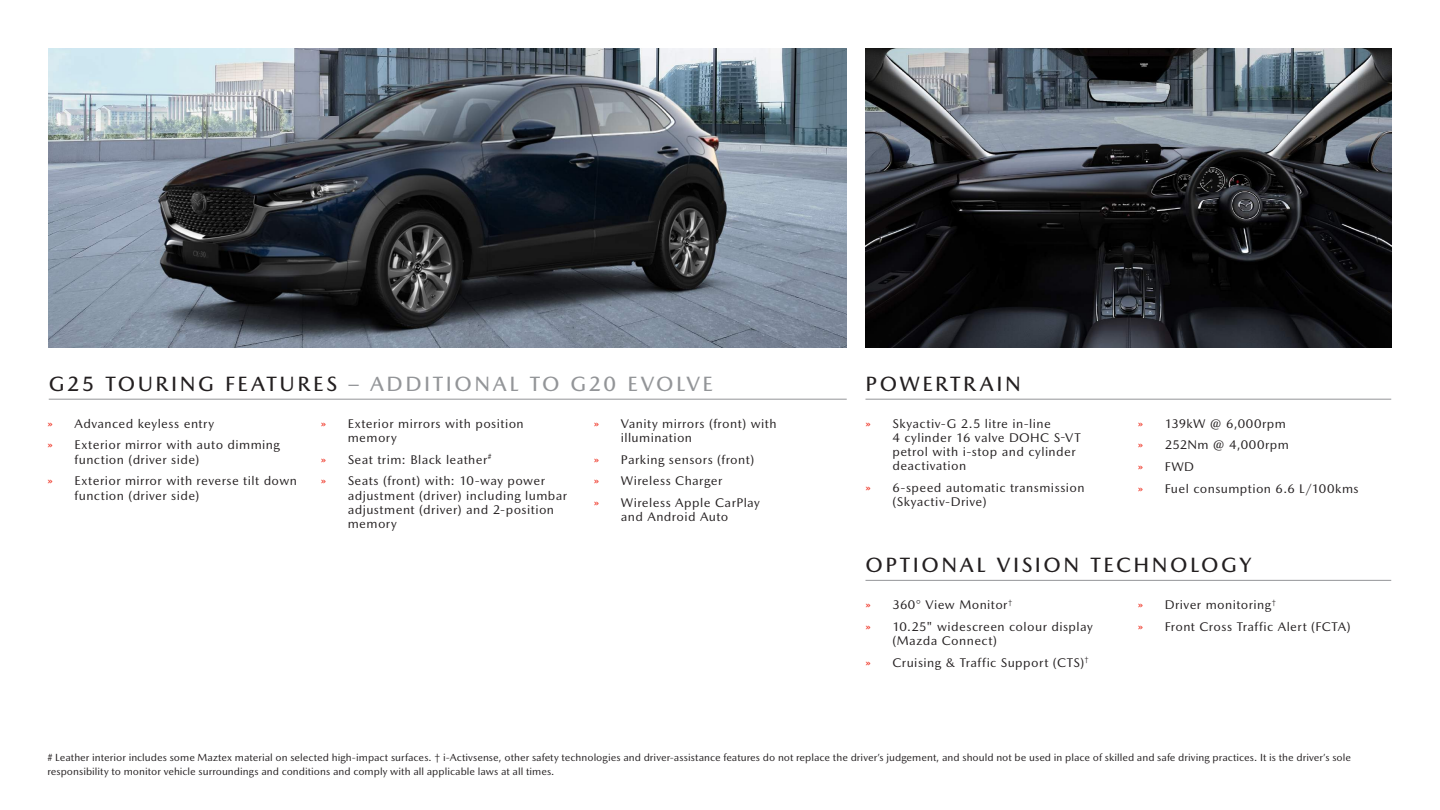
<style>
.page{position:relative;width:1440px;height:810px;background:#fff}
.page>*{position:absolute;margin:0;border:0;box-sizing:border-box;transform-origin:0 0}
.t1{font:500 21px "Mazda Type";letter-spacing:.12em;color:#939598}
.t2{font:500 21px "Mazda Type";letter-spacing:.12em;color:#231f20}
.t3{font:12.75px/21.8px "Mazda Type";letter-spacing:.03em;color:#231f20}
.t4{font:10.5px/14.2px "Mazda Type";color:#231f20}
.s1{color:#231f20}
.s2{color:#ef3122}
</style>
<div class="page">
<img style="left:49px;top:49px;width:798px;height:298px">
<hr style="left:49px;top:399px;width:798px;height:1px;background:#939598">
<hr style="left:866px;top:399px;width:525px;height:1px;background:#939598">
<img style="left:866px;top:49px;width:525px;height:298px">
<hr style="left:866px;top:580px;width:525px;height:1px;background:#939598">
<h1 class="t1" style="left:49px;top:371px;width:666px"><span class="s1">G25 TOURING FEATURES</span> – ADDITIONAL TO G20 EVOLVE</h1>
<h1 class="t2" style="left:866px;top:371px;width:157px">POWERTRAIN</h1>
<p class="t3" style="left:893px;top:416px;width:190px;line-height:14.2px;text-indent:-27px"><span class="s2">»</span> Skyactiv-G 2.5 litre in-line<br>4 cylinder 16 valve DOHC S-VT petrol with i-stop and cylinder deactivation</p>
<p class="t3" style="left:893px;top:481px;width:194px;line-height:14.2px;text-indent:-27px"><span class="s2">»</span> 6-speed automatic transmission (Skyactiv-Drive)</p>
<p class="t3" style="left:621px;top:416px;width:157px;line-height:14.2px;text-indent:-27px"><span class="s2">»</span> Vanity mirrors (front) with illumination</p>
<p class="t3" style="left:594px;top:448px;width:167px"><span class="s2">»</span> Parking sensors (front) <span class="s2">»</span> Wireless Charger<br><span class="s2">»</span> Wireless Apple CarPlay</p>
<p class="t3" style="left:621px;top:506px;width:109px">and Android Auto</p>
<p class="t3" style="left:48px;top:412px;width:234px"><span class="s2">»</span> Advanced keyless entry<br><span class="s2">»</span> Exterior mirror with auto dimming</p>
<p class="t3" style="left:48px;top:448px;width:251px;text-indent:27px">function (driver side)<br><span class="s2">»</span> Exterior mirror with reverse tilt down</p>
<p class="t3" style="left:75px;top:484px;width:126px">function (driver side)</p>
<p class="t3" style="left:348px;top:416px;width:178px;line-height:14.2px;text-indent:-27px"><span class="s2">»</span> Exterior mirrors with position memory</p>
<p class="t3" style="left:321px;top:448px;width:226px"><span class="s2">»</span> Seat trim: Black leather<sup>#<br></sup><span class="s2">»</span> Seats (front) with: 10-way power</p>
<p class="t3" style="left:348px;top:488px;width:221px;line-height:14.2px">adjustment (driver) including lumbar adjustment (driver) and 2-position memory</p>
<p class="t3" style="left:1138px;top:412px;width:222px"><span class="s2">»</span> 139kW @ 6,000rpm<br><span class="s2">»</span> 252Nm @ 4,000rpm<br><span class="s2">»</span> FWD<br><span class="s2">»</span> Fuel consumption 6.6 L/100kms</p>
<h1 class="t2" style="left:866px;top:552px;width:387px">OPTIONAL VISION TECHNOLOGY</h1>
<p class="t3" style="left:866px;top:594px;width:229px"><span class="s2">»</span> 360° View Monitor<sup>†<br></sup><span class="s2">»</span> 10.25" widescreen colour display</p>
<p class="t3" style="left:866px;top:630px;width:225px;text-indent:27px">(Mazda Connect)<br><span class="s2">»</span> Cruising &amp; Traffic Support (CTS)<sup>†</sup></p>
<p class="t3" style="left:1138px;top:594px;width:214px"><span class="s2">»</span> Driver monitoring<sup>†<br></sup><span class="s2">»</span> Front Cross Traffic Alert (FCTA)</p>
<p class="t4" style="left:47px;top:750px;width:1305px"># Leather interior includes some Maztex material on selected high-impact surfaces. † i-Activsense, other safety technologies and driver-assistance features do not replace the driver’s judgement, and should not be used in place of skilled and safe driving practices. It is the driver’s sole responsibility to monitor vehicle surroundings and conditions and comply with all applicable laws at all times.</p>
</div>
